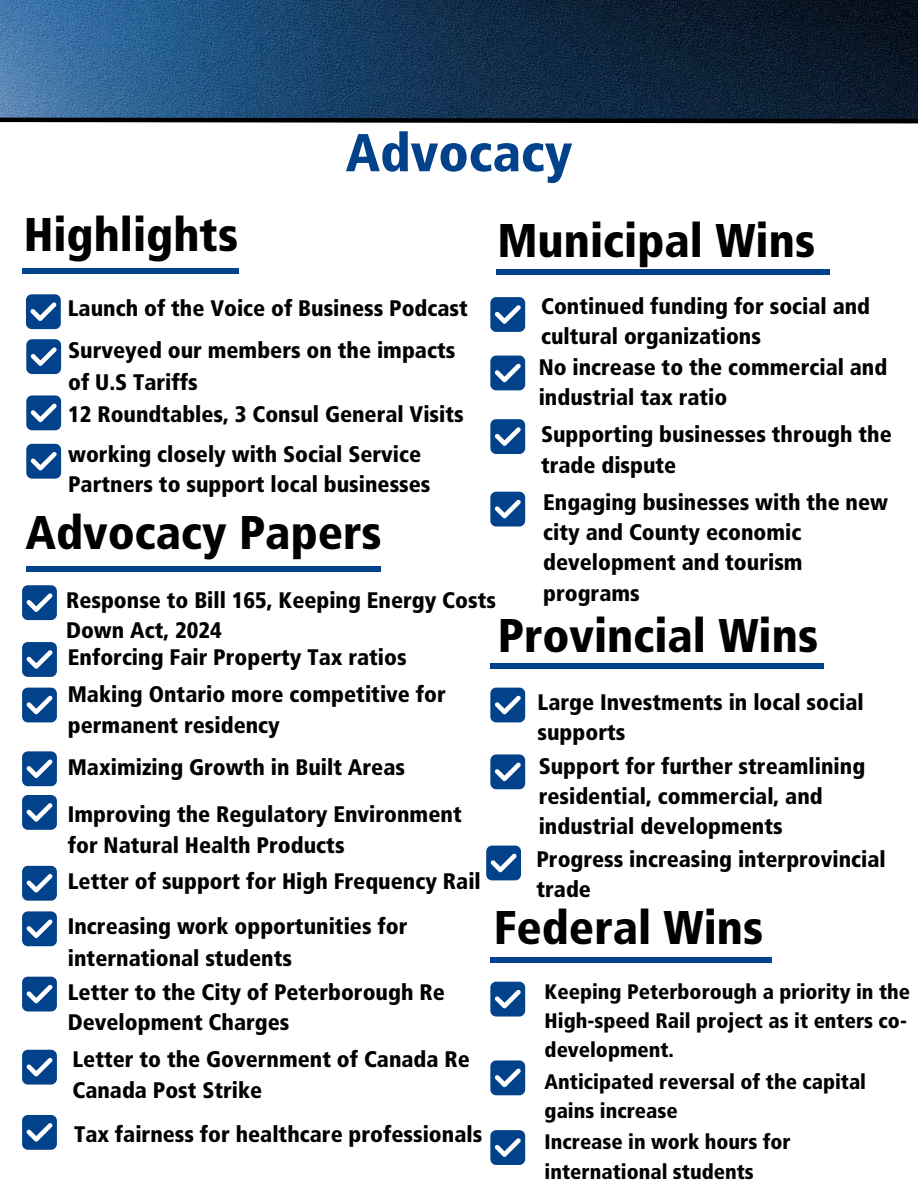
<style>
.page{position:relative;width:918px;height:1188px;background:#fff}
.page>*{position:absolute;margin:0;border:0;box-sizing:border-box;transform-origin:0 0}
.t1{font:900 condensed 53.25px "Frutiger LT Std";color:#02428a}
.t2{font:900 condensed 47.25px "Frutiger LT Std";color:#000}
.t3{font:900 condensed 22.5px/30.3px "Frutiger LT Std";color:#000}
.t4{font:900 condensed 21px/29.2px "Frutiger LT Std";color:#000}
</style>
<div class="page">
<img style="left:0;top:0;width:918px;height:115px">
<svg style="left:0;top:115px;width:918px;height:9px;background:#2c3844"></svg>
<div style="left:26px;top:294px;width:35px;height:35px;background:#02428a;border-radius:6px"></div>
<svg style="left:30px;top:302px;width:27px;height:19px"></svg>
<div style="left:23px;top:268px;width:216px;height:5px;background:#02428a"></div>
<div style="left:26px;top:566px;width:355px;height:6px;background:#02428a"></div>
<div style="left:22px;top:642px;width:35px;height:35px;background:#02428a;border-radius:6px"></div>
<svg style="left:26px;top:650px;width:27px;height:19px"></svg>
<div style="left:22px;top:688px;width:35px;height:34px;background:#02428a;border-radius:6px"></div>
<svg style="left:26px;top:696px;width:27px;height:18px"></svg>
<div style="left:22px;top:751px;width:35px;height:35px;background:#02428a;border-radius:6px"></div>
<svg style="left:26px;top:759px;width:27px;height:19px"></svg>
<div style="left:22px;top:795px;width:35px;height:35px;background:#02428a;border-radius:6px"></div>
<svg style="left:26px;top:803px;width:27px;height:19px"></svg>
<div style="left:22px;top:866px;width:35px;height:35px;background:#02428a;border-radius:6px"></div>
<svg style="left:26px;top:874px;width:27px;height:19px"></svg>
<div style="left:22px;top:911px;width:35px;height:35px;background:#02428a;border-radius:6px"></div>
<svg style="left:26px;top:919px;width:27px;height:19px"></svg>
<div style="left:22px;top:977px;width:35px;height:34px;background:#02428a;border-radius:6px"></div>
<svg style="left:26px;top:985px;width:27px;height:18px"></svg>
<div style="left:22px;top:1050px;width:35px;height:35px;background:#02428a;border-radius:6px"></div>
<svg style="left:26px;top:1058px;width:27px;height:18px"></svg>
<div style="left:22px;top:1115px;width:35px;height:35px;background:#02428a;border-radius:6px"></div>
<svg style="left:26px;top:1123px;width:27px;height:19px"></svg>
<div style="left:26px;top:339px;width:35px;height:35px;background:#02428a;border-radius:6px"></div>
<svg style="left:31px;top:347px;width:26px;height:19px"></svg>
<div style="left:26px;top:395px;width:35px;height:35px;background:#02428a;border-radius:6px"></div>
<svg style="left:31px;top:403px;width:26px;height:19px"></svg>
<div style="left:26px;top:444px;width:35px;height:35px;background:#02428a;border-radius:6px"></div>
<svg style="left:31px;top:452px;width:26px;height:18px"></svg>
<div style="left:490px;top:297px;width:35px;height:35px;background:#02428a;border-radius:6px"></div>
<svg style="left:495px;top:305px;width:26px;height:19px"></svg>
<div style="left:490px;top:688px;width:35px;height:34px;background:#02428a;border-radius:6px"></div>
<svg style="left:495px;top:696px;width:26px;height:18px"></svg>
<div style="left:490px;top:754px;width:35px;height:35px;background:#02428a;border-radius:6px"></div>
<svg style="left:495px;top:762px;width:26px;height:19px"></svg>
<div style="left:496px;top:269px;width:334px;height:6px;background:#02428a"></div>
<div style="left:490px;top:356px;width:35px;height:34px;background:#02428a;border-radius:6px"></div>
<svg style="left:495px;top:364px;width:26px;height:18px"></svg>
<div style="left:490px;top:419px;width:35px;height:35px;background:#02428a;border-radius:6px"></div>
<svg style="left:495px;top:427px;width:26px;height:19px"></svg>
<div style="left:490px;top:492px;width:35px;height:35px;background:#02428a;border-radius:6px"></div>
<svg style="left:495px;top:500px;width:26px;height:18px"></svg>
<div style="left:490px;top:663px;width:334px;height:5px;background:#02428a"></div>
<div style="left:486px;top:846px;width:35px;height:34px;background:#02428a;border-radius:6px"></div>
<svg style="left:491px;top:854px;width:26px;height:18px"></svg>
<div style="left:490px;top:958px;width:282px;height:5px;background:#02428a"></div>
<div style="left:490px;top:982px;width:35px;height:35px;background:#02428a;border-radius:6px"></div>
<svg style="left:495px;top:990px;width:26px;height:18px"></svg>
<div style="left:490px;top:1060px;width:35px;height:35px;background:#02428a;border-radius:6px"></div>
<svg style="left:495px;top:1068px;width:26px;height:19px"></svg>
<div style="left:490px;top:1130px;width:35px;height:35px;background:#02428a;border-radius:6px"></div>
<svg style="left:495px;top:1138px;width:26px;height:19px"></svg>
<div style="left:22px;top:585px;width:35px;height:35px;background:#02428a;border-radius:6px"></div>
<svg style="left:26px;top:593px;width:27px;height:19px"></svg>
<h1 class="t1" style="left:346px;top:131px;width:228px">Advocacy</h1>
<h2 class="t2" style="left:24px;top:216px;width:216px">Highlights</h2>
<h2 class="t2" style="left:497px;top:221px;width:319px">Municipal Wins</h2>
<p class="t3" style="left:539px;top:293px;width:350px">Continued funding for social and cultural organizations<br>No increase to the commercial and industrial tax ratio</p>
<p class="t3" style="left:541px;top:421px;width:352px">Supporting businesses through the trade dispute</p>
<p class="t3" style="left:543px;top:489px;width:346px">Engaging businesses with the new city and County economic development and tourism programs</p>
<h2 class="t2" style="left:498px;top:617px;width:322px">Provincial Wins</h2>
<p class="t3" style="left:68px;top:295px;width:402px">Launch of the Voice of Business Podcast</p>
<p class="t3" style="left:68px;top:337px;width:397px;line-height:32.1px">Surveyed our members on the impacts of U.S Tariffs<br>12 Roundtables, 3 Consul General Visits</p>
<p class="t3" style="left:68px;top:441px;width:364px">working closely with Social Service<br>Partners to support local businesses</p>
<h2 class="t2" style="left:26px;top:514px;width:358px">Advocacy Papers</h2>
<p class="t3" style="left:66px;top:587px;width:431px">Response to Bill 165, Keeping Energy Costs<br>Down Act, 2024</p>
<p class="t3" style="left:68px;top:641px;width:380px;line-height:36.5px">Enforcing Fair Property Tax ratios<br>Making Ontario more competitive for</p>
<p class="t3" style="left:68px;top:707px;width:339px;line-height:41.7px">permanent residency<br>Maximizing Growth in Built Areas</p>
<p class="t3" style="left:68px;top:801px;width:395px;line-height:31.5px">Improving the Regulatory Environment for Natural Health Products</p>
<p class="t3" style="left:68px;top:860px;width:415px;line-height:45.6px">Letter of support for High Frequency Rail<br>Increasing work opportunities for</p>
<p class="t3" style="left:68px;top:943px;width:378px;line-height:33.8px">international students<br>Letter to the City of Peterborough Re</p>
<p class="t3" style="left:68px;top:1006px;width:404px;line-height:37.2px">Development Charges<br>Letter to the Government of Canada Re</p>
<p class="t3" style="left:72px;top:1070px;width:411px;line-height:44.4px">Canada Post Strike<br>Tax fairness for healthcare professionals</p>
<p class="t3" style="left:538px;top:689px;width:328px">Large Investments in local social supports</p>
<p class="t3" style="left:539px;top:753px;width:328px">Support for further streamlining residential, commercial, and industrial developments</p>
<p class="t3" style="left:536px;top:846px;width:351px">Progress increasing interprovincial trade</p>
<h2 class="t2" style="left:494px;top:908px;width:271px">Federal Wins</h2>
<p class="t4" style="left:545px;top:979px;width:367px">Keeping Peterborough a priority in the<br>High-speed Rail project as it enters co&shy;development.</p>
<p class="t4" style="left:545px;top:1069px;width:323px">Anticipated reversal of the capital gains increase</p>
<p class="t4" style="left:545px;top:1130px;width:248px">Increase in work hours for international students</p>
</div>
